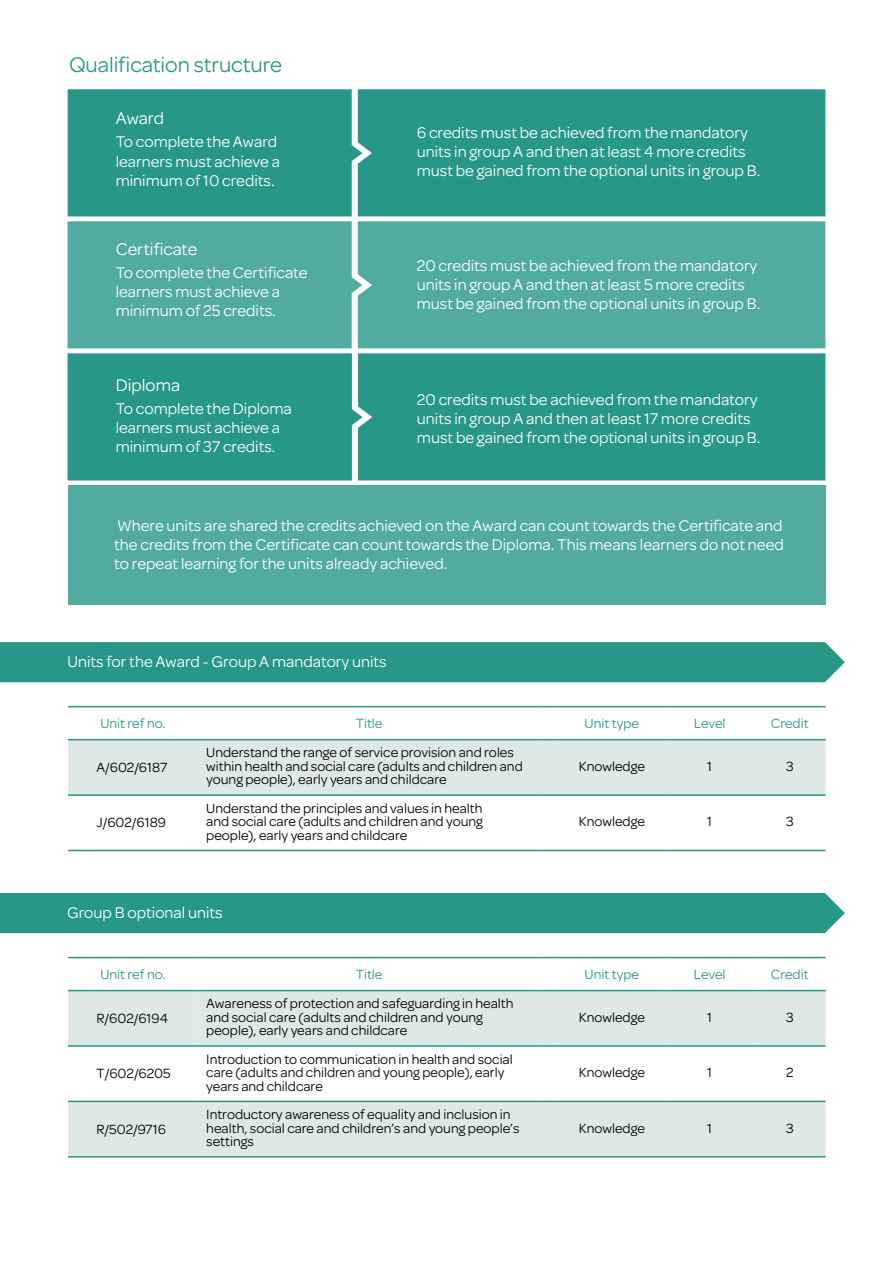
<style>
.page{position:relative;width:893px;height:1263px;background:#fff}
.page>*{position:absolute;margin:0;border:0;box-sizing:border-box;transform-origin:0 0}
.t1{font:22.5px "Omnes Pro";letter-spacing:-.005em;color:#279787}
.t2{font:18px "Omnes Pro";color:#fff}
.t3{font:16.5px/19px "Omnes Pro";color:#fff}
.t4{font:14.25px/13.5px "Omnes Pro";color:#000}
.t5{font:14.25px "Omnes Pro";color:#279787}
</style>
<div class="page">
<div style="left:363px;top:89px;width:462px;height:127px;background:#279787"></div>
<div style="left:363px;top:221px;width:462px;height:127px;background:#52ab9f"></div>
<div style="left:363px;top:353px;width:462px;height:127px;background:#279787"></div>
<svg style="left:68px;top:89px;width:295px;height:391px;background:#3ea294"></svg>
<div style="left:68px;top:485px;width:757px;height:120px;background:#52ab9f"></div>
<svg style="left:68px;top:707px;width:758px;height:143px"></svg>
<div style="left:68px;top:740px;width:130px;height:55px;background:#dee9e7"></div>
<hr style="left:68px;top:794px;width:130px;height:2px;background:#279787">
<hr style="left:68px;top:850px;width:130px;height:1px;background:#279787">
<hr style="left:665px;top:850px;width:89px;height:1px;background:#279787">
<hr style="left:754px;top:850px;width:72px;height:1px;background:#279787">
<div style="left:198px;top:739px;width:628px;height:57px;background:#dee9e7"></div>
<svg style="left:540px;top:850px;width:18px;height:1px"></svg>
<hr style="left:68px;top:739px;width:130px;height:1px;background:#279787">
<hr style="left:68px;top:706px;width:130px;height:1px;background:#279787">
<hr style="left:198px;top:706px;width:342px;height:1px;background:#279787">
<svg style="left:540px;top:706px;width:18px;height:1px"></svg>
<hr style="left:558px;top:706px;width:107px;height:1px;background:#279787">
<hr style="left:665px;top:706px;width:89px;height:1px;background:#279787">
<hr style="left:754px;top:706px;width:72px;height:1px;background:#279787">
<hr style="left:198px;top:794px;width:342px;height:2px;background:#279787">
<hr style="left:558px;top:794px;width:107px;height:2px;background:#279787">
<hr style="left:198px;top:850px;width:342px;height:1px;background:#279787">
<hr style="left:558px;top:850px;width:107px;height:1px;background:#279787">
<hr style="left:198px;top:739px;width:342px;height:1px;background:#279787">
<hr style="left:558px;top:739px;width:107px;height:1px;background:#279787">
<hr style="left:665px;top:739px;width:89px;height:1px;background:#279787">
<hr style="left:754px;top:739px;width:72px;height:1px;background:#279787">
<div style="left:0;top:642px;width:845px;height:40px;background:#279787"></div>
<svg style="left:68px;top:958px;width:758px;height:32px"></svg>
<svg style="left:68px;top:991px;width:758px;height:165px;fill:#dee9e7"></svg>
<hr style="left:68px;top:1045px;width:130px;height:2px;background:#279787">
<hr style="left:68px;top:1101px;width:130px;height:1px;background:#279787">
<hr style="left:665px;top:1101px;width:89px;height:1px;background:#279787">
<hr style="left:754px;top:1101px;width:72px;height:1px;background:#279787">
<hr style="left:68px;top:1156px;width:130px;height:1px;background:#279787">
<hr style="left:665px;top:1156px;width:89px;height:1px;background:#279787">
<hr style="left:754px;top:1156px;width:72px;height:1px;background:#279787">
<div style="left:198px;top:990px;width:628px;height:57px;background:#dee9e7"></div>
<svg style="left:540px;top:1101px;width:18px;height:1px"></svg>
<svg style="left:540px;top:1156px;width:18px;height:1px"></svg>
<hr style="left:68px;top:990px;width:130px;height:1px;background:#279787">
<hr style="left:68px;top:957px;width:130px;height:1px;background:#279787">
<hr style="left:198px;top:957px;width:342px;height:1px;background:#279787">
<svg style="left:540px;top:957px;width:18px;height:1px"></svg>
<hr style="left:558px;top:957px;width:107px;height:1px;background:#279787">
<hr style="left:665px;top:957px;width:89px;height:1px;background:#279787">
<hr style="left:754px;top:957px;width:72px;height:1px;background:#279787">
<hr style="left:198px;top:1045px;width:342px;height:2px;background:#279787">
<hr style="left:558px;top:1045px;width:107px;height:2px;background:#279787">
<hr style="left:198px;top:1101px;width:342px;height:1px;background:#279787">
<hr style="left:198px;top:1156px;width:342px;height:1px;background:#279787">
<hr style="left:558px;top:1101px;width:107px;height:1px;background:#279787">
<hr style="left:558px;top:1156px;width:107px;height:1px;background:#279787">
<hr style="left:198px;top:990px;width:342px;height:1px;background:#279787">
<hr style="left:558px;top:990px;width:107px;height:1px;background:#279787">
<hr style="left:665px;top:990px;width:89px;height:1px;background:#279787">
<hr style="left:754px;top:990px;width:72px;height:1px;background:#279787">
<div style="left:0;top:893px;width:845px;height:40px;background:#279787"></div>
<div style="left:51px;top:905px;width:578px;height:21px;background:#279787"></div>
<h1 class="t1" style="left:69px;top:49px;width:214px">Qualification structure</h1>
<p class="t2" style="left:116px;top:106px;width:50px">Award</p>
<p class="t3" style="left:116px;top:131px;width:166px">To complete the Award learners must achieve a minimum of 10 credits.</p>
<p class="t3" style="left:417px;top:122px;width:345px">6 credits must be achieved from the mandatory units in group A and then at least 4 more credits must be gained from the optional units in group B.</p>
<p class="t2" style="left:116px;top:237px;width:83px">Certificate</p>
<p class="t3" style="left:116px;top:262px;width:193px">To complete the Certificate learners must achieve a minimum of 25 credits.</p>
<p class="t2" style="left:116px;top:373px;width:66px">Diploma</p>
<p class="t3" style="left:116px;top:398px;width:178px">To complete the Diploma learners must achieve a minimum of 37 credits.</p>
<p class="t3" style="left:417px;top:255px;width:345px">20 credits must be achieved from the mandatory units in group A and then at least 5 more credits must be gained from the optional units in group B.</p>
<p class="t3" style="left:417px;top:389px;width:345px">20 credits must be achieved from the mandatory units in group A and then at least 17 more credits must be gained from the optional units in group B.</p>
<p class="t3" style="left:114px;top:515px;width:671px;text-align:justify">Where units are shared the credits achieved on the Award can count towards the Certificate and the credits from the Certificate can count towards the Diploma. This means learners do not need to repeat learning for the units already achieved.</p>
<p class="t3" style="left:68px;top:651px;width:321px">Units for the Award - Group A mandatory units</p>
<p class="t5" style="left:100px;top:714px;width:67px">Unit ref no.</p>
<p class="t5" style="left:356px;top:714px;width:28px">Title</p>
<p class="t5" style="left:585px;top:714px;width:56px">Unit type</p>
<p class="t5" style="left:694px;top:714px;width:33px">Level</p>
<p class="t5" style="left:771px;top:714px;width:39px">Credit</p>
<p class="t4" style="left:97px;top:760px;width:72px">A/602/6187</p>
<p class="t4" style="left:206px;top:745px;width:318px">Understand the range of service provision and roles within health and social care (adults and children and young people), early years and childcare</p>
<p class="t4" style="left:579px;top:759px;width:68px">Knowledge</p>
<p class="t4" style="left:707px;top:759px;width:6px">1</p>
<p class="t4" style="left:786px;top:759px;width:9px">3</p>
<p class="t4" style="left:97px;top:815px;width:71px">J/602/6189</p>
<p class="t4" style="left:206px;top:800px;width:278px;text-align:justify">Understand the principles and values in health and social care (adults and children and young people), early years and childcare</p>
<p class="t3" style="left:67px;top:902px;width:157px">Group B optional units</p>
<p class="t4" style="left:579px;top:814px;width:68px">Knowledge</p>
<p class="t4" style="left:707px;top:814px;width:6px">1</p>
<p class="t4" style="left:786px;top:814px;width:9px">3</p>
<p class="t5" style="left:100px;top:965px;width:67px">Unit ref no.</p>
<p class="t5" style="left:356px;top:965px;width:28px">Title</p>
<p class="t5" style="left:585px;top:965px;width:56px">Unit type</p>
<p class="t5" style="left:694px;top:965px;width:33px">Level</p>
<p class="t5" style="left:771px;top:965px;width:39px">Credit</p>
<p class="t4" style="left:97px;top:1010px;width:73px">R/602/6194</p>
<p class="t4" style="left:206px;top:996px;width:309px">Awareness of protection and safeguarding in health and social care (adults and children and young people), early years and childcare</p>
<p class="t4" style="left:579px;top:1009px;width:68px">Knowledge</p>
<p class="t4" style="left:707px;top:1009px;width:6px">1</p>
<p class="t4" style="left:786px;top:1009px;width:9px">3</p>
<p class="t4" style="left:97px;top:1066px;width:76px">T/602/6205</p>
<p class="t4" style="left:97px;top:1121px;width:71px">R/502/9716</p>
<p class="t4" style="left:206px;top:1051px;width:308px">Introduction to communication in health and social care (adults and children and young people), early years and childcare</p>
<p class="t4" style="left:206px;top:1107px;width:315px">Introductory awareness of equality and inclusion in health, social care and children’s and young people’s settings</p>
<p class="t4" style="left:579px;top:1065px;width:68px">Knowledge</p>
<p class="t4" style="left:707px;top:1065px;width:6px">1</p>
<p class="t4" style="left:786px;top:1065px;width:9px">2</p>
<p class="t4" style="left:579px;top:1120px;width:68px">Knowledge</p>
<p class="t4" style="left:707px;top:1120px;width:6px">1</p>
<p class="t4" style="left:786px;top:1120px;width:9px">3</p>
</div>
